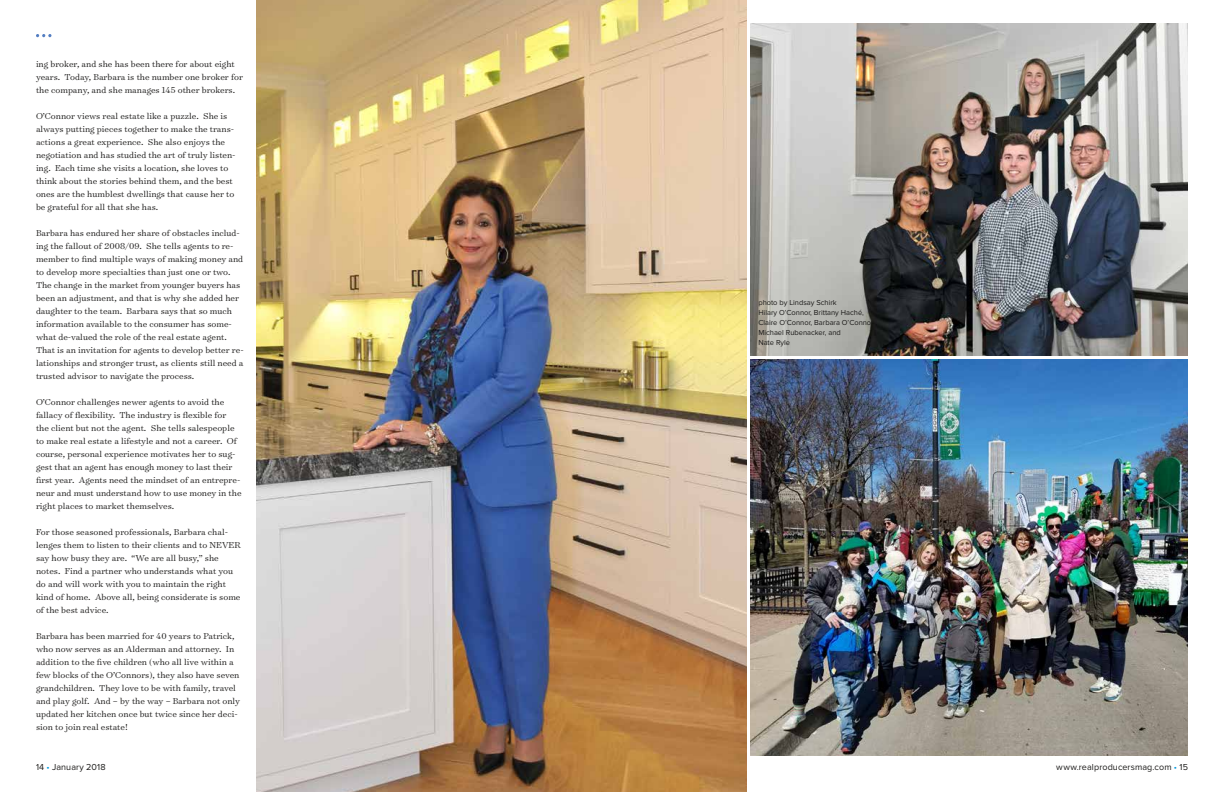
<style>
.page{position:relative;width:1224px;height:792px;background:#fff}
.page>*{position:absolute;margin:0;border:0;box-sizing:border-box;transform-origin:0 0}
.t1{font:300 9.8px/13px "Surveyor Text";color:#1c1b1a}
.t2{font:9px "Proxima Nova";letter-spacing:.01em;color:#1c1b1a}
.t3{font:7.5px/10px "Proxima Nova";color:#1c1b1a}
.s1{color:#0098dd}
</style>
<div class="page">
<svg style="left:36px;top:34px;width:15px;height:3px"></svg>
<img style="left:257px;top:0;width:489px;height:792px">
<img style="left:750px;top:24px;width:438px;height:331px">
<img style="left:750px;top:359px;width:438px;height:397px">
<p class="t1" style="left:36px;top:57px;width:209px">ing broker, and she has been there for about eight years. Today, Barbara is the number one broker for the company, and she manages 145 other brokers.</p>
<p class="t1" style="left:36px;top:109px;width:201px">O’Connor views real estate like a puzzle. She is always putting pieces together to make the trans&shy;actions a great experience. She also enjoys the negotiation and has studied the art of truly listen&shy;ing. Each time she visits a location, she loves to think about the stories behind them, and the best ones are the humblest dwellings that cause her to be grateful for all that she has.</p>
<p class="t1" style="left:36px;top:226px;width:209px">Barbara has endured her share of obstacles includ&shy;ing the fallout of 2008/09. She tells agents to re&shy;member to find multiple ways of making money and to develop more specialties than just one or two.<br>The change in the market from younger buyers has been an adjustment, and that is why she added her daughter to the team. Barbara says that so much information available to the consumer has some&shy;what de-valued the role of the real estate agent.<br>That is an invitation for agents to develop better re&shy;lationships and stronger trust, as clients still need a trusted advisor to navigate the process.</p>
<p class="t1" style="left:36px;top:395px;width:207px">O’Connor challenges newer agents to avoid the fallacy of flexibility. The industry is flexible for the client but not the agent. She tells salespeople to make real estate a lifestyle and not a career. Of course, personal experience motivates her to sug&shy;gest that an agent has enough money to last their first year. Agents need the mindset of an entrepre&shy;neur and must understand how to use money in the right places to market themselves.</p>
<p class="t1" style="left:36px;top:525px;width:207px">For those seasoned professionals, Barbara chal&shy;lenges them to listen to their clients and to NEVER say how busy they are. “We are all busy,” she notes. Find a partner who understands what you do and will work with you to maintain the right kind of home. Above all, being considerate is some of the best advice.</p>
<p class="t1" style="left:36px;top:629px;width:206px">Barbara has been married for 40 years to Patrick, who now serves as an Alderman and attorney. In addition to the five children (who all live within a few blocks of the O’Connors), they also have seven grandchildren. They love to be with family, travel and play golf. And – by the way – Barbara not only updated her kitchen once but twice since her deci&shy;sion to join real estate!</p>
<p class="t3" style="left:758px;top:298px;width:118px">photo by Lindsay Schirk<br>Hilary O’Connor, Brittany Haché,<br>Claire O’Connor, Barbara O’Connor,<br>Michael Rubenacker, and<br>Nate Ryle</p>
<p class="t2" style="left:36px;top:762px;width:71px">14 <span class="s1">•</span> January 2018</p>
<p class="t2" style="left:1056px;top:762px;width:133px">www.realproducersmag.com <span class="s1">•</span> 15</p>
</div>
